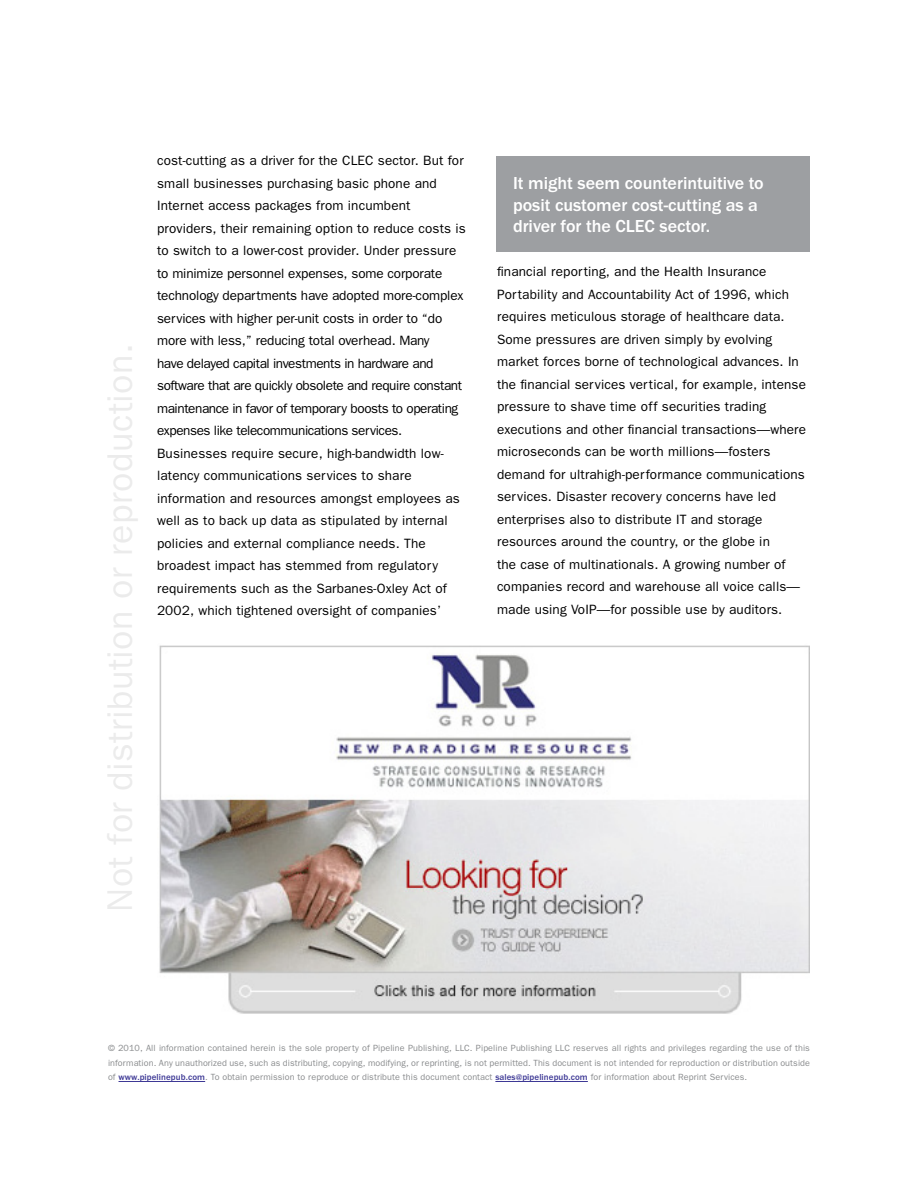
<style>
.page{position:relative;width:918px;height:1188px;background:#fff}
.page>*{position:absolute;margin:0;border:0;box-sizing:border-box;transform-origin:0 0}
.t1{font:500 18px/21.6px "Franklin Gothic EF";color:#fff}
.Body_Copy{font:13.5px/22.5px "Franklin Gothic";letter-spacing:.01em;color:#000}
.Body_Copy-2{font:13.5px/22.5px "Franklin Gothic";letter-spacing:-.01em;color:#000}
.t2{font:9px/14.4px "Franklin Gothic";letter-spacing:.01em;color:#8a8c8e;text-align:justify}
.s1{font-family:"Franklin Gothic EF";font-weight:500;color:#3d3895}
</style>
<div class="page">
<hr style="left:119px;top:1081px;width:86px;height:1px;background:#3d3895">
<hr style="left:495px;top:1081px;width:93px;height:1px;background:#3d3895">
<div style="left:496px;top:156px;width:314px;height:96px;background:#9d9fa2"></div>
<img style="left:159px;top:645px;width:651px;height:369px">
<p class="Body_Copy" style="left:157px;top:149px;width:308px">cost-cutting as a driver for the CLEC sector. But for</p>
<p class="Body_Copy-2" style="left:157px;top:172px;width:310px">small businesses purchasing basic phone and Internet access packages from incumbent providers, their remaining option to reduce costs is to switch to a lower-cost provider. Under pressure to minimize personnel expenses, some corporate technology departments have adopted more-complex services with higher per-unit costs in order to “do more with less,” reducing total overhead. Many<br>have delayed capital investments in hardware and software that are quickly obsolete and require constant maintenance in favor of temporary boosts to operating expenses like telecommunications services.</p>
<p class="Body_Copy" style="left:157px;top:442px;width:288px">Businesses require secure, high-bandwidth low&shy;latency communications services to share</p>
<p class="Body_Copy" style="left:157px;top:487px;width:304px">information and resources amongst employees as well as to back up data as stipulated by internal</p>
<p class="Body_Copy" style="left:157px;top:532px;width:283px">policies and external compliance needs. The broadest impact has stemmed from regulatory</p>
<p class="Body_Copy" style="left:157px;top:577px;width:291px">requirements such as the Sarbanes-Oxley Act of<br>2002, which tightened oversight of companies’</p>
<p class="t1" style="left:513px;top:173px;width:252px">It might seem counterintuitive to posit customer cost-cutting as a driver for the CLEC sector.</p>
<p class="Body_Copy" style="left:497px;top:260px;width:293px">financial reporting, and the Health Insurance<br>Portability and Accountability Act of 1996, which</p>
<p class="Body_Copy" style="left:497px;top:305px;width:311px">requires meticulous storage of healthcare data.<br>Some pressures are driven simply by evolving market forces borne of technological advances. In the financial services vertical, for example, intense</p>
<p class="Body_Copy" style="left:497px;top:395px;width:311px">pressure to shave time off securities trading executions and other financial transactions—where</p>
<p class="Body_Copy" style="left:497px;top:440px;width:309px">microseconds can be worth millions—fosters demand for ultrahigh-performance communications</p>
<p class="Body_Copy" style="left:497px;top:485px;width:305px">services. Disaster recovery concerns have led enterprises also to distribute IT and storage resources around the country, or the globe in<br>the case of multinationals. A growing number of companies record and warehouse all voice calls— made using VoIP—for possible use by auditors.</p>
<p class="t2" style="left:108px;top:1041px;width:704px">© 2010, All information contained herein is the sole property of Pipeline Publishing, LLC. Pipeline Publishing LLC reserves all rights and privileges regarding the use of this information. Any unauthorized use, such as distributing, copying, modifying, or reprinting, is not permitted. This document is not intended for reproduction or distribution outside of <span class="s1">www.pipelinepub.com</span>. To obtain permission to reproduce or distribute this document contact <span class="s1">sales@pipelinepub.com</span> for information about Reprint Services.</p>
</div>
